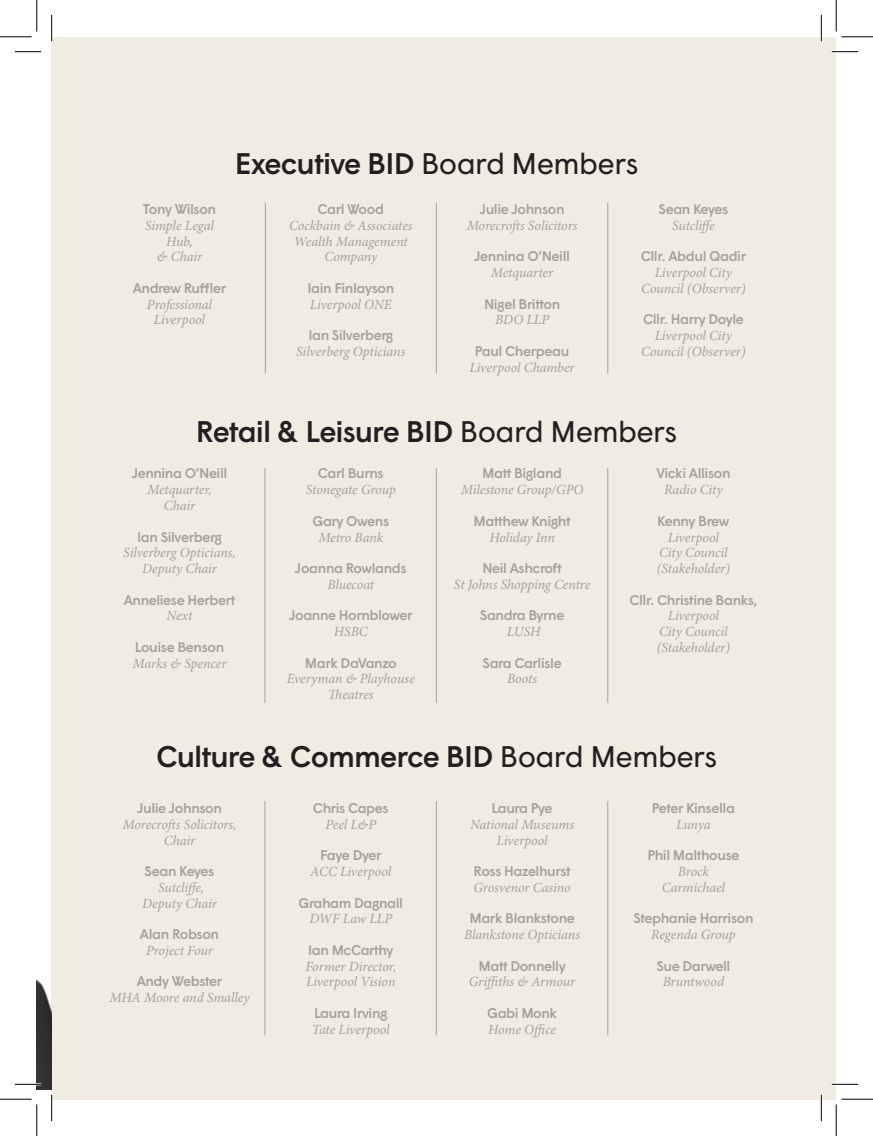
<style>
.page{position:relative;width:873px;height:1136px;background:#fff}
.page>*{position:absolute;margin:0;border:0;box-sizing:border-box;transform-origin:0 0}
.t1{font:500 29.75px "Wigrum";letter-spacing:-.03em;color:#231f20}
.t2{font:italic 14px/15.8px "Minion Pro";letter-spacing:-.01em;color:#76787a;text-align:center}
.t3{font:500 14px "Wigrum";letter-spacing:-.03em;color:#76787a}
.s1{font-weight:400}
</style>
<div class="page">
<div style="left:52px;top:37px;width:783px;height:1061px;background:#f1ece2"></div>
<hr style="left:265px;top:203px;width:1px;height:170px;background:#76787a">
<hr style="left:264px;top:468px;width:1px;height:234px;background:#76787a">
<hr style="left:264px;top:801px;width:1px;height:234px;background:#76787a">
<hr style="left:436px;top:203px;width:1px;height:170px;background:#76787a">
<hr style="left:436px;top:468px;width:1px;height:234px;background:#76787a">
<hr style="left:436px;top:801px;width:1px;height:234px;background:#76787a">
<hr style="left:607px;top:203px;width:1px;height:170px;background:#76787a">
<hr style="left:607px;top:468px;width:1px;height:234px;background:#76787a">
<hr style="left:607px;top:801px;width:1px;height:234px;background:#76787a">
<img style="left:37px;top:792px;width:15px;height:297px">
<hr style="left:831px;top:51px;width:26px;height:2px;background:#fff">
<hr style="left:15px;top:1082px;width:26px;height:3px;background:#fff">
<hr style="left:831px;top:1082px;width:26px;height:3px;background:#fff">
<hr style="left:51px;top:15px;width:2px;height:26px;background:#fff">
<hr style="left:51px;top:1094px;width:2px;height:26px;background:#fff">
<hr style="left:819px;top:15px;width:3px;height:26px;background:#fff">
<hr style="left:819px;top:1094px;width:3px;height:26px;background:#fff">
<svg style="left:15px;top:51px;width:26px;height:1px"></svg>
<svg style="left:831px;top:51px;width:26px;height:1px"></svg>
<svg style="left:15px;top:1083px;width:26px;height:1px"></svg>
<svg style="left:831px;top:1083px;width:26px;height:1px"></svg>
<svg style="left:51px;top:15px;width:1px;height:26px"></svg>
<svg style="left:51px;top:1094px;width:1px;height:26px"></svg>
<svg style="left:820px;top:15px;width:1px;height:26px"></svg>
<svg style="left:820px;top:1094px;width:1px;height:26px"></svg>
<hr style="left:0;top:36px;width:32px;height:1px;background:#000">
<hr style="left:841px;top:36px;width:31px;height:1px;background:#000">
<hr style="left:0;top:1098px;width:32px;height:1px;background:#000">
<hr style="left:841px;top:1098px;width:31px;height:1px;background:#000">
<hr style="left:36px;top:0;width:1px;height:31px;background:#000">
<hr style="left:36px;top:1104px;width:1px;height:31px;background:#000">
<hr style="left:835px;top:0;width:1px;height:31px;background:#000">
<hr style="left:835px;top:1104px;width:1px;height:31px;background:#000">
<p class="t1" style="left:235px;top:141px;width:405px">Executive BID <span class="s1">Board Members</span></p>
<p class="t3" style="left:143px;top:198px;width:75px">Tony Wilson</p>
<p class="t2" style="left:145px;top:218px;width:70px">Simple Legal<br>Hub,<br>&amp; Chair</p>
<p class="t3" style="left:133px;top:277px;width:95px">Andrew Ruffler</p>
<p class="t2" style="left:147px;top:297px;width:67px">Professional<br>Liverpool</p>
<p class="t3" style="left:317px;top:198px;width:68px">Carl Wood</p>
<p class="t2" style="left:289px;top:218px;width:125px">Cockbain &amp; Associates<br>Wealth Management<br>Company</p>
<p class="t3" style="left:307px;top:277px;width:88px">Iain Finlayson</p>
<p class="t2" style="left:310px;top:297px;width:83px">Liverpool ONE</p>
<p class="t3" style="left:308px;top:324px;width:86px">Ian Silverberg</p>
<p class="t2" style="left:296px;top:344px;width:111px">Silverberg Opticians</p>
<p class="t3" style="left:479px;top:198px;width:86px">Julie Johnson</p>
<p class="t2" style="left:466px;top:218px;width:112px">Morecrofts Solicitors</p>
<p class="t3" style="left:474px;top:246px;width:97px">Jennina O’Neill</p>
<p class="t2" style="left:490px;top:265px;width:64px">Metquarter</p>
<p class="t3" style="left:484px;top:293px;width:78px">Nigel Britton</p>
<p class="t2" style="left:495px;top:312px;width:56px">BDO LLP</p>
<p class="t3" style="left:474px;top:340px;width:96px">Paul Cherpeau</p>
<p class="t2" style="left:469px;top:360px;width:107px">Liverpool Chamber</p>
<p class="t3" style="left:658px;top:198px;width:71px">Sean Keyes</p>
<p class="t2" style="left:671px;top:218px;width:44px">Sutcliffe</p>
<p class="t3" style="left:640px;top:246px;width:107px">Cllr. Abdul Qadir</p>
<p class="t2" style="left:641px;top:265px;width:106px">Liverpool City<br>Council (Observer)</p>
<p class="t3" style="left:642px;top:309px;width:102px">Cllr. Harry Doyle</p>
<p class="t2" style="left:641px;top:328px;width:106px">Liverpool City<br>Council (Observer)</p>
<p class="t1" style="left:196px;top:408px;width:482px">Retail &amp; Leisure BID <span class="s1">Board Members</span></p>
<p class="t3" style="left:132px;top:463px;width:97px">Jennina O’Neill</p>
<p class="t2" style="left:147px;top:482px;width:66px">Metquarter,<br>Chair</p>
<p class="t3" style="left:137px;top:526px;width:86px">Ian Silverberg</p>
<p class="t2" style="left:123px;top:545px;width:114px">Silverberg Opticians,<br>Deputy Chair</p>
<p class="t3" style="left:124px;top:589px;width:113px">Anneliese Herbert</p>
<p class="t2" style="left:166px;top:608px;width:27px">Next</p>
<p class="t3" style="left:135px;top:636px;width:91px">Louise Benson</p>
<p class="t2" style="left:132px;top:655px;width:95px">Marks &amp; Spencer</p>
<p class="t3" style="left:318px;top:463px;width:67px">Carl Burns</p>
<p class="t2" style="left:306px;top:482px;width:91px">Stonegate Group</p>
<p class="t3" style="left:312px;top:510px;width:78px">Gary Owens</p>
<p class="t2" style="left:318px;top:529px;width:66px">Metro Bank</p>
<p class="t3" style="left:295px;top:557px;width:113px">Joanna Rowlands</p>
<p class="t2" style="left:327px;top:577px;width:48px">Bluecoat</p>
<p class="t3" style="left:289px;top:604px;width:125px">Joanne Hornblower</p>
<p class="t2" style="left:334px;top:624px;width:35px">HSBC</p>
<p class="t3" style="left:305px;top:652px;width:93px">Mark DaVanzo</p>
<p class="t2" style="left:286px;top:671px;width:130px">Everyman &amp; Playhouse<br>Theatres</p>
<p class="t3" style="left:482px;top:463px;width:81px">Matt Bigland</p>
<p class="t2" style="left:460px;top:482px;width:124px">Milestone Group/GPO</p>
<p class="t3" style="left:473px;top:510px;width:99px">Matthew Knight</p>
<p class="t2" style="left:489px;top:529px;width:67px">Holiday Inn</p>
<p class="t3" style="left:482px;top:557px;width:81px">Neil Ashcroft</p>
<p class="t2" style="left:453px;top:577px;width:138px">St Johns Shopping Centre</p>
<p class="t3" style="left:479px;top:604px;width:86px">Sandra Byrne</p>
<p class="t2" style="left:506px;top:624px;width:35px">LUSH</p>
<p class="t3" style="left:482px;top:652px;width:81px">Sara Carlisle</p>
<p class="t2" style="left:507px;top:671px;width:32px">Boots</p>
<p class="t3" style="left:656px;top:463px;width:76px">Vicki Allison</p>
<p class="t2" style="left:664px;top:482px;width:60px">Radio City</p>
<p class="t3" style="left:657px;top:510px;width:74px">Kenny Brew</p>
<p class="t2" style="left:656px;top:529px;width:75px">Liverpool<br>City Council (Stakeholder)</p>
<p class="t3" style="left:629px;top:589px;width:129px">Cllr. Christine Banks,</p>
<p class="t2" style="left:656px;top:608px;width:75px">Liverpool<br>City Council (Stakeholder)</p>
<p class="t1" style="left:156px;top:734px;width:562px">Culture &amp; Commerce BID <span class="s1">Board Members</span></p>
<p class="t3" style="left:137px;top:797px;width:86px">Julie Johnson</p>
<p class="t2" style="left:122px;top:816px;width:115px">Morecrofts Solicitors,<br>Chair</p>
<p class="t3" style="left:145px;top:860px;width:71px">Sean Keyes</p>
<p class="t2" style="left:142px;top:879px;width:76px">Sutcliffe,<br>Deputy Chair</p>
<p class="t3" style="left:140px;top:923px;width:81px">Alan Robson</p>
<p class="t2" style="left:146px;top:942px;width:68px">Project Four</p>
<p class="t3" style="left:137px;top:970px;width:87px">Andy Webster</p>
<p class="t2" style="left:109px;top:990px;width:142px">MHA Moore and Smalley</p>
<p class="t3" style="left:313px;top:797px;width:77px">Chris Capes</p>
<p class="t2" style="left:325px;top:816px;width:52px">Peel L&amp;P</p>
<p class="t3" style="left:320px;top:844px;width:63px">Faye Dyer</p>
<p class="t2" style="left:310px;top:864px;width:83px">ACC Liverpool</p>
<p class="t3" style="left:298px;top:891px;width:106px">Graham Dagnall</p>
<p class="t2" style="left:309px;top:911px;width:84px">DWF Law LLP</p>
<p class="t3" style="left:308px;top:939px;width:87px">Ian McCarthy</p>
<p class="t2" style="left:305px;top:958px;width:92px;text-align:left">Former Director,<br>Liverpool Vision</p>
<p class="t3" style="left:314px;top:1002px;width:75px">Laura Irving</p>
<p class="t2" style="left:312px;top:1021px;width:79px">Tate Liverpool</p>
<p class="t3" style="left:491px;top:797px;width:63px">Laura Pye</p>
<p class="t2" style="left:470px;top:816px;width:105px">National Museums<br>Liverpool</p>
<p class="t3" style="left:473px;top:860px;width:99px">Ross Hazelhurst</p>
<p class="t2" style="left:473px;top:879px;width:99px">Grosvenor Casino</p>
<p class="t3" style="left:469px;top:907px;width:107px">Mark Blankstone</p>
<p class="t2" style="left:464px;top:927px;width:117px">Blankstone Opticians</p>
<p class="t3" style="left:478px;top:954px;width:89px">Matt Donnelly</p>
<p class="t2" style="left:468px;top:974px;width:108px">Griffiths &amp; Armour</p>
<p class="t3" style="left:487px;top:1002px;width:71px">Gabi Monk</p>
<p class="t2" style="left:488px;top:1021px;width:70px">Home Office</p>
<p class="t3" style="left:651px;top:797px;width:85px">Peter Kinsella</p>
<p class="t2" style="left:676px;top:816px;width:36px">Lunya</p>
<p class="t3" style="left:647px;top:844px;width:94px">Phil Malthouse</p>
<p class="t2" style="left:661px;top:864px;width:65px">Brock<br>Carmichael</p>
<p class="t3" style="left:633px;top:907px;width:122px">Stephanie Harrison</p>
<p class="t2" style="left:651px;top:927px;width:86px">Regenda Group</p>
<p class="t3" style="left:656px;top:954px;width:75px">Sue Darwell</p>
<p class="t2" style="left:662px;top:974px;width:63px">Bruntwood</p>
</div>
